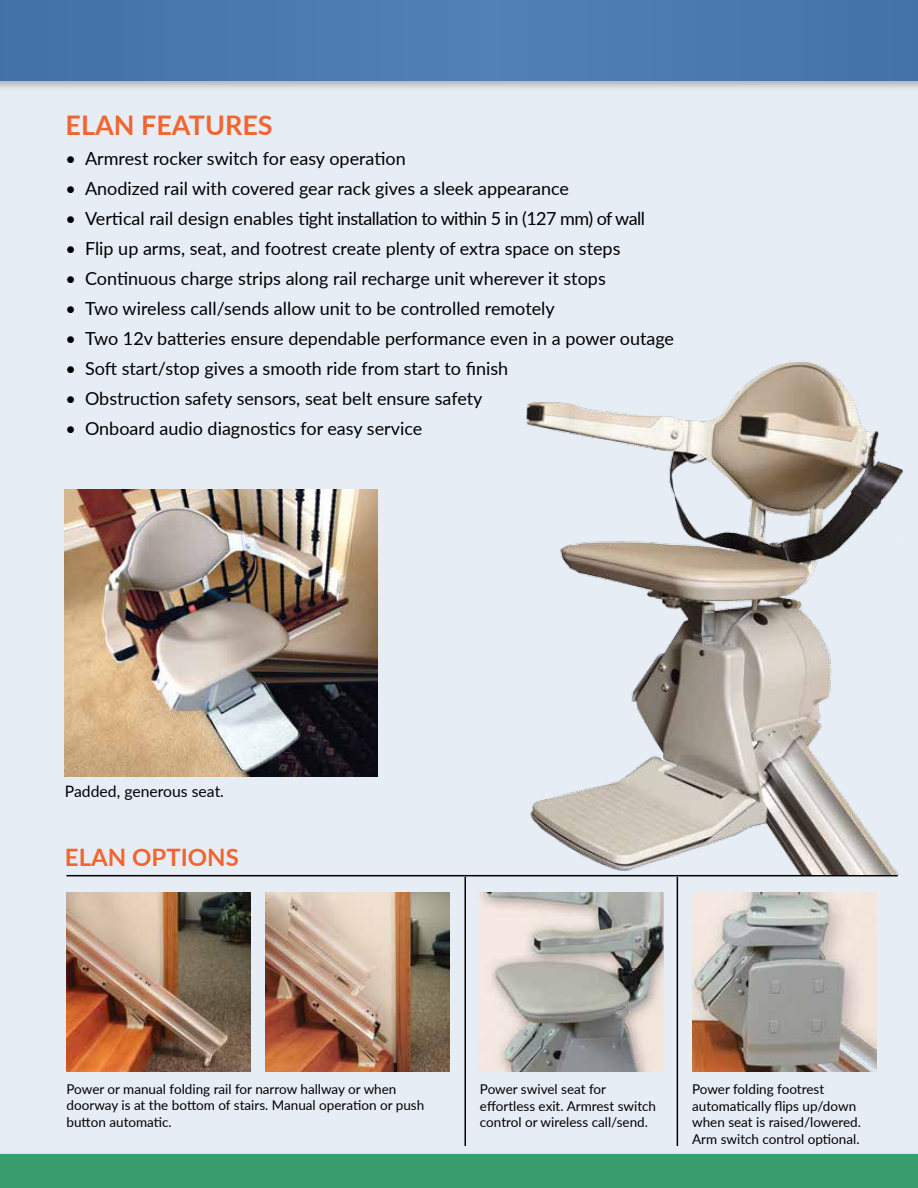
<style>
.page{position:relative;width:918px;height:1188px;background:#fff}
.page>*{position:absolute;margin:0;border:0;box-sizing:border-box;transform-origin:0 0}
.t1{font:700 27px "Lato";color:#f26531}
.t2{font:700 24px "Lato";color:#f26531}
.t3{font:18px "Lato";color:#000}
.t4{font:18px "Lato";letter-spacing:-.03em;color:#000}
.t5{font:15.75px "Lato";color:#000}
.t6{font:13.5px/16.5px "Lato";color:#000}
</style>
<div class="page">
<div style="left:0;top:81px;width:918px;height:1107px;background:#e7edf5"></div>
<div style="left:0;top:0;width:918px;height:92px;background:#000;opacity:.27"></div>
<div style="left:0;top:0;width:918px;height:81px;background:#4a79ad"></div>
<img style="left:66px;top:892px;width:184px;height:180px">
<hr style="left:465px;top:877px;width:1px;height:279px;background:#000">
<hr style="left:66px;top:875px;width:832px;height:1px;background:#000">
<img style="left:692px;top:892px;width:184px;height:180px">
<hr style="left:677px;top:877px;width:1px;height:280px;background:#000">
<img style="left:65px;top:489px;width:312px;height:288px">
<img style="left:480px;top:892px;width:184px;height:180px">
<img style="left:265px;top:892px;width:184px;height:180px">
<div style="left:0;top:1146px;width:918px;height:8px;background:#e7edf5"></div>
<div style="left:0;top:1150px;width:918px;height:38px;background:#e2e8f0"></div>
<div style="left:0;top:1154px;width:918px;height:34px;background:#389c6f"></div>
<img style="left:526px;top:361px;width:378px;height:513px">
<h1 class="t1" style="left:66px;top:105px;width:209px">ELAN FEATURES</h1>
<p class="t3" style="left:66px;top:145px;width:342px">• Armrest rocker switch for easy operation</p>
<p class="t3" style="left:66px;top:175px;width:505px">• Anodized rail with covered gear rack gives a sleek appearance</p>
<p class="t4" style="left:66px;top:205px;width:581px">• Vertical rail design enables tight installation to within 5 in (127 mm) of wall</p>
<p class="t3" style="left:66px;top:235px;width:556px">• Flip up arms, seat, and footrest create plenty of extra space on steps</p>
<p class="t3" style="left:66px;top:265px;width:542px">• Continuous charge strips along rail recharge unit wherever it stops</p>
<p class="t3" style="left:66px;top:295px;width:491px">• Two wireless call/sends allow unit to be controlled remotely</p>
<p class="t3" style="left:66px;top:325px;width:610px">• Two 12v batteries ensure dependable performance even in a power outage</p>
<p class="t3" style="left:66px;top:355px;width:444px">• Soft start/stop gives a smooth ride from start to finish</p>
<p class="t3" style="left:66px;top:385px;width:418px">• Obstruction safety sensors, seat belt ensure safety</p>
<p class="t3" style="left:66px;top:415px;width:358px">• Onboard audio diagnostics for easy service</p>
<p class="t5" style="left:65px;top:780px;width:161px">Padded, generous seat.</p>
<h2 class="t2" style="left:65px;top:840px;width:176px">ELAN OPTIONS</h2>
<p class="t6" style="left:67px;top:1080px;width:359px">Power or manual folding rail for narrow hallway or when doorway is at the bottom of stairs. Manual operation or push button automatic.</p>
<p class="t6" style="left:692px;top:1080px;width:170px">Power folding footrest automatically flips up/down when seat is raised/lowered.<br>Arm switch control optional.</p>
<p class="t6" style="left:480px;top:1080px;width:178px">Power swivel seat for effortless exit. Armrest switch control or wireless call/send.</p>
</div>
